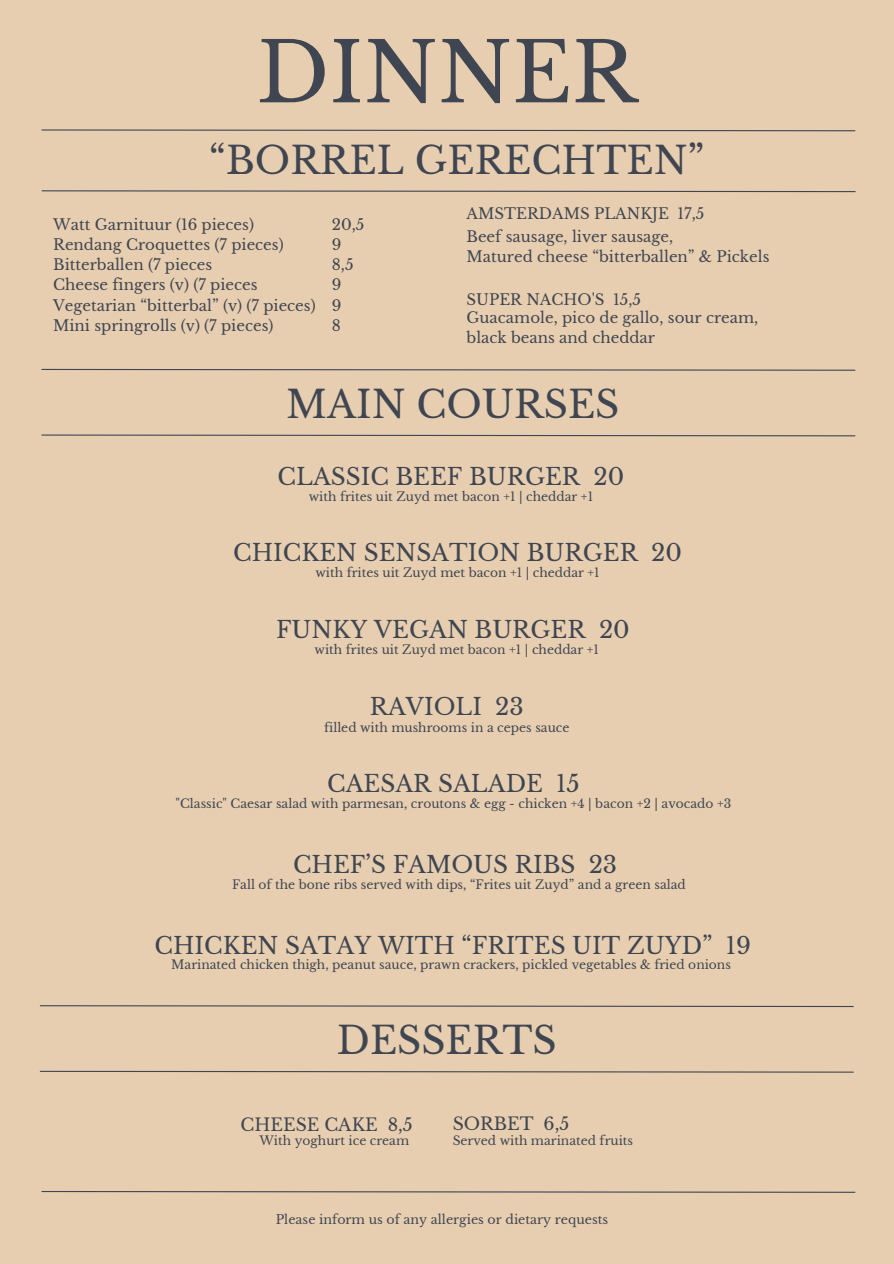
<style>
.page{position:relative;width:894px;height:1264px;background:#fff}
.page>*{position:absolute;margin:0;border:0;box-sizing:border-box;transform-origin:0 0}
.t1{font:82.2px "Libre Baskerville";color:#3f4651}
.t2{font:37.5px "Libre Baskerville";color:#3f4651}
.t3{font:23.1px "Libre Baskerville";color:#3f4651}
.t4{font:17.25px "Libre Baskerville";color:#3f4651}
.t5{font:15px/20.2px "Libre Baskerville";color:#3f4651}
.t6{font:12.6px "Libre Baskerville";color:#3f4651}
.t7{font:12.3px "Libre Baskerville";color:#3f4651}
</style>
<div class="page">
<div style="left:0;top:0;width:893px;height:1263px;background:#e8ceb0"></div>
<svg style="left:41px;top:129px;width:814px;height:3px"></svg>
<svg style="left:41px;top:1191px;width:814px;height:2px;background:#888079"></svg>
<svg style="left:41px;top:434px;width:814px;height:3px"></svg>
<svg style="left:41px;top:368px;width:814px;height:3px"></svg>
<svg style="left:41px;top:190px;width:815px;height:3px"></svg>
<svg style="left:39px;top:1070px;width:815px;height:3px"></svg>
<svg style="left:39px;top:1005px;width:815px;height:2px;background:#88817a"></svg>
<h6 class="t1" style="left:257px;top:23px;width:381px">DINNER</h6>
<h5 class="t2" style="left:209px;top:137px;width:496px">“BORREL GERECHTEN”</h5>
<h3 class="t5" style="left:53px;top:214px;width:264px">Watt Garnituur (16 pieces)<br>Rendang Croquettes (7 pieces)<br>Bitterballen (7 pieces<br>Cheese fingers (v) (7 pieces<br>Vegetarian “bitterbal” (v) (7 pieces)<br>Mini springrolls (v) (7 pieces)</h3>
<p class="t5" style="left:332px;top:214px;width:34px">20,5<br>9<br>8,5<br>9<br>9<br>8</p>
<h3 class="t5" style="left:466px;top:203px;width:239px">AMSTERDAMS PLANKJE 17,5</h3>
<p class="t5" style="left:466px;top:226px;width:304px">Beef sausage, liver sausage,<br>Matured cheese “bitterballen” &amp; Pickels</p>
<p class="t5" style="left:466px;top:289px;width:176px">SUPER NACHO'S 15,5</p>
<h3 class="t5" style="left:466px;top:307px;width:293px">Guacamole, pico de gallo, sour cream, black beans and cheddar</h3>
<h6 class="t2" style="left:286px;top:381px;width:334px">MAIN COURSES</h6>
<p class="t3" style="left:277px;top:462px;width:348px">CLASSIC BEEF BURGER 20</p>
<h2 class="t7" style="left:309px;top:489px;width:286px">with frites uit Zuyd met bacon +1 | cheddar +1</h2>
<h5 class="t3" style="left:233px;top:539px;width:450px">CHICKEN SENSATION BURGER 20</h5>
<h6 class="t7" style="left:315px;top:565px;width:286px">with frites uit Zuyd met bacon +1 | cheddar +1</h6>
<p class="t3" style="left:276px;top:616px;width:355px">FUNKY VEGAN BURGER 20</p>
<h3 class="t7" style="left:314px;top:642px;width:286px">with frites uit Zuyd met bacon +1 | cheddar +1</h3>
<h2 class="t3" style="left:369px;top:693px;width:155px">RAVIOLI 23</h2>
<p class="t7" style="left:324px;top:719px;width:247px">filled with mushrooms in a cepes sauce</p>
<h1 class="t3" style="left:327px;top:769px;width:254px">CAESAR SALADE 15</h1>
<p class="t7" style="left:175px;top:795px;width:557px">"Classic" Caesar salad with parmesan, croutons &amp; egg - chicken +4 | bacon +2 | avocado +3</p>
<p class="t3" style="left:293px;top:850px;width:325px">CHEF’S FAMOUS RIBS 23</p>
<h3 class="t7" style="left:232px;top:876px;width:455px">Fall of the bone ribs served with dips, “Frites uit Zuyd” and a green salad</h3>
<p class="t3" style="left:155px;top:931px;width:597px">CHICKEN SATAY WITH “FRITES UIT ZUYD” 19</p>
<h3 class="t7" style="left:171px;top:957px;width:561px">Marinated chicken thigh, peanut sauce, prawn crackers, pickled vegetables &amp; fried onions</h3>
<h6 class="t2" style="left:337px;top:1017px;width:221px">DESSERTS</h6>
<p class="t4" style="left:240px;top:1114px;width:173px">CHEESE CAKE 8,5</p>
<p class="t7" style="left:259px;top:1133px;width:151px">With yoghurt ice cream</p>
<p class="t4" style="left:452px;top:1113px;width:118px">SORBET 6,5</p>
<h3 class="t7" style="left:452px;top:1132px;width:182px">Served with marinated fruits</h3>
<h2 class="t6" style="left:275px;top:1211px;width:334px">Please inform us of any allergies or dietary requests</h2>
</div>
